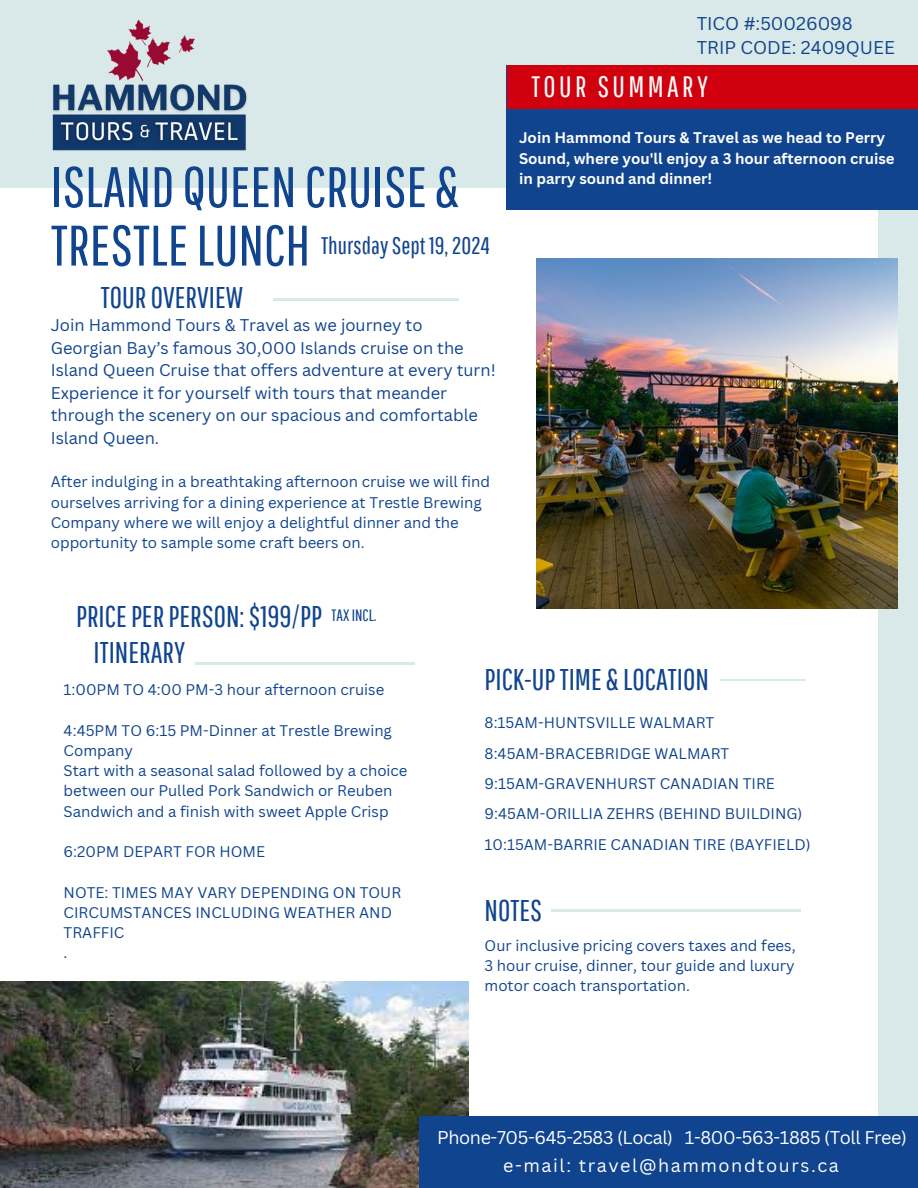
<style>
.page{position:relative;width:918px;height:1188px;background:#d9e8e8}
.page>*{position:absolute;margin:0;border:0;box-sizing:border-box;transform-origin:0 0}
.t1{font:57px/58.5px "Pathway Gothic One";color:#10448e}
.t2{font:30px "Pathway Gothic One";color:#10448e}
.t3{font:29.55px "Pathway Gothic One";letter-spacing:.115em;color:#fff}
.t4{font:24px "Pathway Gothic One";color:#10448e}
.t5{font:18px/28.2px "Canva Sans";letter-spacing:-.02em;color:#fff;text-align:center}
.t6{font:18px/24.8px "Canva Sans";color:#10448e}
.t7{font:16.5px/22.5px "Canva Sans";color:#10448e}
.t8{font:16.5px "Pathway Gothic One";color:#10448e}
.t9{font:15px/20.2px "Canva Sans";color:#10448e}
.t10{font:700 15px/20.2px "Canva Sans";color:#fff}
</style>
<div class="page">
<div style="left:0;top:188px;width:877px;height:942px;background:#fff"></div>
<img style="left:537px;top:259px;width:361px;height:349px">
<hr style="left:274px;top:299px;width:185px;height:2px;background:#d9e8e8">
<hr style="left:195px;top:662px;width:219px;height:2px;background:#d9e8e8">
<hr style="left:720px;top:679px;width:86px;height:2px;background:#d9e8e8">
<hr style="left:551px;top:910px;width:249px;height:2px;background:#d9e8e8">
<img style="left:52px;top:19px;width:195px;height:132px">
<img style="left:0;top:982px;width:468px;height:206px">
<div style="left:506px;top:65px;width:412px;height:145px;background:#10448e"></div>
<div style="left:508px;top:65px;width:410px;height:44px;background:#d0000f"></div>
<div style="left:419px;top:1116px;width:499px;height:72px;background:#10448e"></div>
<p class="t1" style="left:51px;top:156px;width:410px">ISLAND QUEEN CRUISE &amp;<br>TRESTLELUNCH</p>
<h5 class="t4" style="left:321px;top:231px;width:170px">ThursdaySept 19, 2024</h5>
<p class="t2" style="left:101px;top:280px;width:144px">TOUR OVERVIEW</p>
<h1 class="t7" style="left:51px;top:313px;width:447px">Join Hammond Tours &amp; Travel as we journey to Georgian Bay’s famous 30,000 Islands cruise on the Island Queen Cruise that offers adventure at every turn!<br>Experience it for yourself with tours that meander through the scenery on our spacious and comfortable Island Queen.</h1>
<h3 class="t9" style="left:51px;top:472px;width:441px">After indulging in a breathtaking afternoon cruise we will find ourselves arriving for a dining experience at Trestle Brewing Company where we will enjoy a delightful dinner and the opportunity to sample some craft beers on.</h3>
<h6 class="t2" style="left:76px;top:598px;width:247px">PRICEPERPERSON:$199/PP</h6>
<p class="t8" style="left:332px;top:606px;width:46px">TAXINCL.</p>
<p class="t2" style="left:94px;top:634px;width:93px">ITINERARY</p>
<p class="t6" style="left:697px;top:10px;width:200px">TICO #:50026098<br>TRIP CODE: 2409QUEE</p>
<h4 class="t3" style="left:531px;top:69px;width:178px">TOUR SUMMARY</h4>
<h2 class="t10" style="left:519px;top:127px;width:377px">Join Hammond Tours &amp; Travel as we head to Perry<br>Sound, where you'll enjoy a 3 hour afternoon cruise in parry sound and dinner!</h2>
<p class="t9" style="left:64px;top:679px;width:322px">1:00PM TO 4:00 PM-3 hour afternoon cruise</p>
<h5 class="t9" style="left:64px;top:720px;width:330px">4:45PM TO 6:15 PM-Dinner at Trestle Brewing<br>Company</h5>
<p class="t9" style="left:64px;top:760px;width:345px">Start with a seasonal salad followed by a choice between our Pulled Pork Sandwich or Reuben<br>Sandwich and a finish with sweet Apple Crisp</p>
<p class="t9" style="left:64px;top:841px;width:203px">6:20PM DEPART FOR HOME</p>
<p class="t9" style="left:64px;top:882px;width:339px">NOTE: TIMES MAY VARY DEPENDING ON TOUR<br>CIRCUMSTANCES INCLUDING WEATHER AND<br>TRAFFIC</p>
<p class="t9" style="left:64px;top:943px;width:5px">.</p>
<h6 class="t2" style="left:485px;top:661px;width:226px">PICK-UPTIME &amp; LOCATION</h6>
<p class="t9" style="left:485px;top:707px;width:319px;line-height:30.3px">8:15AM-HUNTSVILLE WALMART 8:45AM-BRACEBRIDGE WALMART 9:15AM-GRAVENHURST CANADIAN TIRE 9:45AM-ORILLIA ZEHRS (BEHIND BUILDING)</p>
<p class="t9" style="left:485px;top:834px;width:328px">10:15AM-BARRIE CANADIAN TIRE (BAYFIELD)</p>
<h6 class="t2" style="left:485px;top:892px;width:59px">NOTES</h6>
<p class="t9" style="left:485px;top:935px;width:313px;text-align:justify">Our inclusive pricing covers taxes and fees, 3 hour cruise, dinner, tour guide and luxury motor coach transportation.</p>
<p class="t5" style="left:437px;top:1123px;width:471px">Phone-705-645-2583 (Local) 1-800-563-1885 (Toll Free) e-mail: travel@hammondtours.ca</p>
</div>
